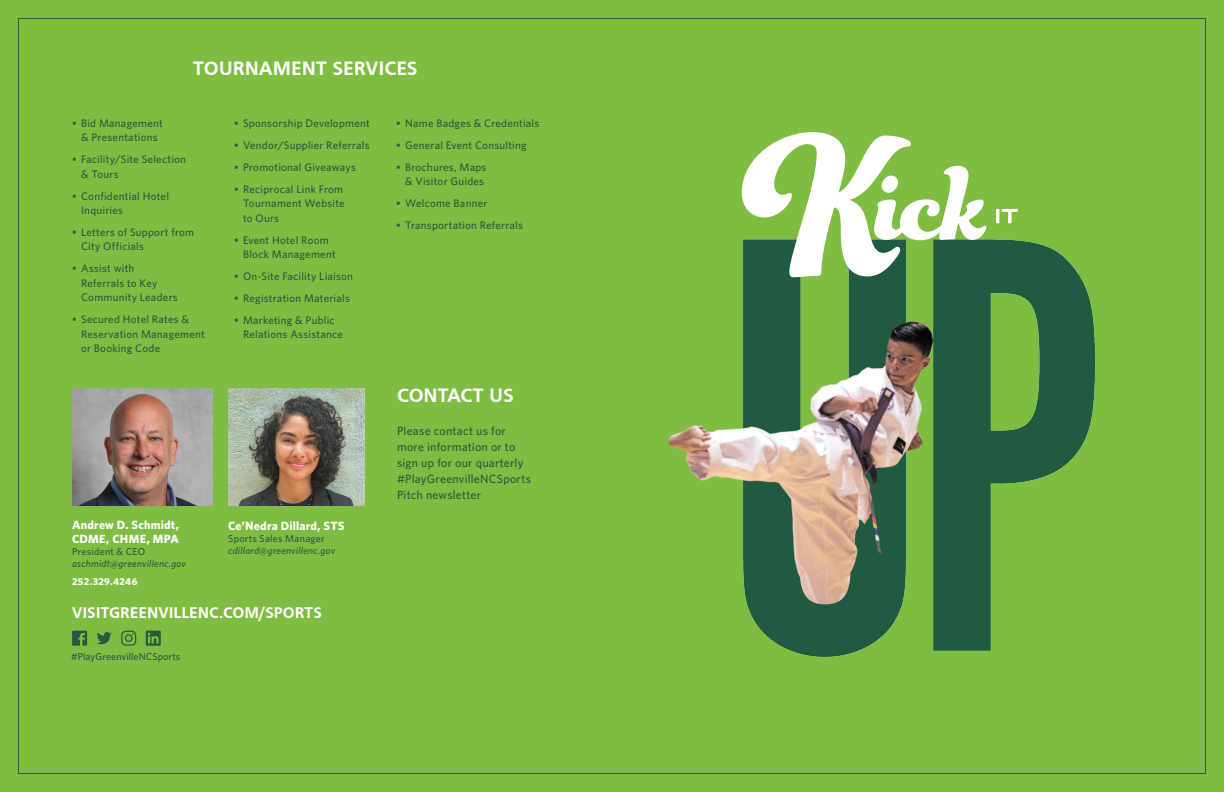
<style>
.page{position:relative;width:1224px;height:792px;background:#7fbd42}
.page>*{position:absolute;margin:0;border:0;box-sizing:border-box;transform-origin:0 0}
.t1{font:700 20px "Frutiger";color:#fff}
.t2{font:700 16px "Frutiger";color:#fff}
.t3{font:500 12px/16px "Whitney";letter-spacing:.015em;color:#245b41}
.t4{font:700 12px/14.4px "Whitney";letter-spacing:.02em;color:#fff}
.t5{font:500 11px/14.4px "Whitney";letter-spacing:.02em;color:#245b41}
.t6{font:500 10px "Whitney";letter-spacing:.02em;color:#245b41}
.t7{font:italic 500 10px "Whitney";letter-spacing:.02em;color:#245b41}
.t8{font:700 10px "Whitney";letter-spacing:.025em;color:#fff}
</style>
<div class="page">
<img style="left:668px;top:239px;width:427px;height:418px">
<svg style="left:996px;top:209px;width:22px;height:14px"></svg>
<svg style="left:742px;top:132px;width:244px;height:145px"></svg>
<img style="left:72px;top:388px;width:140px;height:117px">
<img style="left:228px;top:388px;width:136px;height:117px">
<svg style="left:72px;top:631px;width:15px;height:15px"></svg>
<svg style="left:97px;top:632px;width:15px;height:13px"></svg>
<svg style="left:121px;top:631px;width:15px;height:15px"></svg>
<svg style="left:146px;top:631px;width:15px;height:15px"></svg>
<p class="t1" style="left:193px;top:57px;width:226px">TOURNAMENT SERVICES</p>
<p class="t5" style="left:72px;top:116px;width:92px">• Bid Management</p>
<p class="t5" style="left:81px;top:130px;width:78px">&amp; Presentations</p>
<p class="t5" style="left:72px;top:152px;width:116px">• Facility/Site Selection</p>
<p class="t5" style="left:81px;top:166px;width:39px">&amp; Tours</p>
<p class="t5" style="left:81px;top:188px;width:89px;text-indent:-9px">• Confidential Hotel<br>Inquiries</p>
<p class="t5" style="left:81px;top:225px;width:115px;text-indent:-9px">• Letters of Support from<br>City Officials</p>
<p class="t5" style="left:81px;top:261px;width:98px;text-indent:-9px">• Assist with<br>Referrals to Key<br>Community Leaders</p>
<p class="t5" style="left:81px;top:312px;width:125px;text-indent:-9px">• Secured Hotel Rates &amp;<br>Reservation Management or Booking Code</p>
<p class="t5" style="left:234px;top:116px;width:137px">• Sponsorship Development</p>
<p class="t5" style="left:234px;top:138px;width:137px">• Vendor/Supplier Referrals</p>
<p class="t5" style="left:234px;top:160px;width:123px">• Promotional Giveaways</p>
<p class="t5" style="left:234px;top:182px;width:112px;text-align:right">• Reciprocal Link From<br>Tournament Website</p>
<p class="t5" style="left:243px;top:210px;width:38px">to Ours</p>
<p class="t5" style="left:234px;top:232px;width:96px">• Event Hotel Room</p>
<p class="t5" style="left:243px;top:247px;width:94px">Block Management</p>
<p class="t5" style="left:234px;top:269px;width:121px">• On-Site Facility Liaison</p>
<p class="t5" style="left:234px;top:291px;width:117px">• Registration Materials</p>
<p class="t5" style="left:243px;top:313px;width:101px;text-indent:-9px">• Marketing &amp; Public<br>Relations Assistance</p>
<p class="t4" style="left:72px;top:517px;width:108px">Andrew D. Schmidt,<br>CDME, CHME, MPA</p>
<p class="t6" style="left:72px;top:546px;width:75px">President &amp; CEO</p>
<p class="t7" style="left:72px;top:558px;width:115px">aschmidt@greenvillenc.gov</p>
<p class="t8" style="left:72px;top:575px;width:67px">252.329.4246</p>
<p class="t4" style="left:228px;top:518px;width:118px">Ce’Nedra Dillard, STS</p>
<p class="t6" style="left:228px;top:532px;width:98px">Sports Sales Manager</p>
<p class="t7" style="left:228px;top:544px;width:108px">cdillard@greenvillenc.gov</p>
<p class="t2" style="left:72px;top:604px;width:251px">VISITGREENVILLENC.COM/SPORTS</p>
<p class="t6" style="left:71px;top:650px;width:111px">#PlayGreenvilleNCSports</p>
<p class="t5" style="left:396px;top:116px;width:145px">• Name Badges &amp; Credentials</p>
<p class="t5" style="left:396px;top:138px;width:132px">• General Event Consulting</p>
<p class="t5" style="left:396px;top:160px;width:92px">• Brochures, Maps</p>
<p class="t5" style="left:405px;top:174px;width:81px">&amp; Visitor Guides</p>
<p class="t5" style="left:396px;top:196px;width:93px">• Welcome Banner</p>
<p class="t5" style="left:396px;top:218px;width:129px">• Transportation Referrals</p>
<p class="t1" style="left:397px;top:384px;width:118px">CONTACT US</p>
<p class="t3" style="left:397px;top:423px;width:135px">Please contact us for more information or to sign up for our quarterly #PlayGreenvilleNCSports<br>Pitch newsletter</p>
</div>
